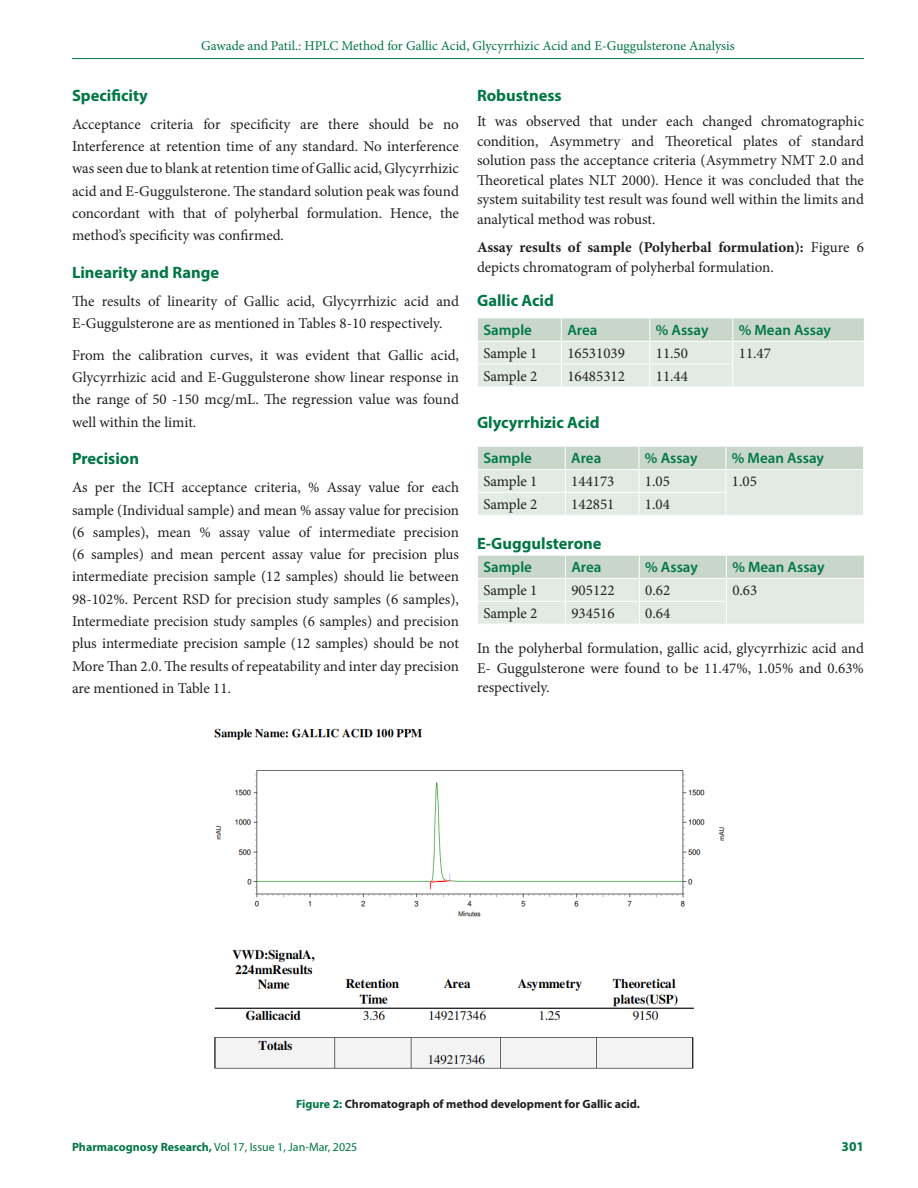
<style>
.page{position:relative;width:918px;height:1188px;background:#fff}
.page>*{position:absolute;margin:0;border:0;box-sizing:border-box;transform-origin:0 0}
.Heading_2{font:700 16.5px "Myriad Pro";color:#007645}
.Body_text__FO{font:15px/22.4px "Minion Pro";color:#231f20;text-align:justify}
.Body_text{font:15px/22.4px "Minion Pro";color:#231f20;text-align:justify}
.Table_Body{font:15px "Minion Pro";color:#231f20}
.Table_Header{font:600 15px "Myriad Pro";color:#007645}
.t1{font:13.5px "Minion Pro";color:#007645}
.t2{font:700 13.5px "Myriad Pro";color:#007645}
.Table_Caption{font:700 12px "Myriad Pro";color:#231f20}
.t3{font:12px "Myriad Pro";color:#007645}
.s1{font-weight:700}
.s2{color:#007645}
</style>
<div class="page">
<hr style="left:72px;top:58px;width:792px;height:1px;background:#007645">
<svg style="left:478px;top:318px;width:386px;height:69px"></svg>
<svg style="left:478px;top:446px;width:385px;height:69px"></svg>
<svg style="left:478px;top:555px;width:386px;height:69px"></svg>
<img style="left:214px;top:728px;width:511px;height:341px">
<p class="t1" style="left:201px;top:36px;width:535px">Gawade and Patil.: HPLC Method for Gallic Acid, Glycyrrhizic Acid and E-Guggulsterone Analysis</p>
<p class="Heading_2" style="left:72px;top:84px;width:77px">Specificity</p>
<p class="Body_text__FO" style="left:72px;top:113px;width:388px">Acceptance criteria for specificity are there should be no Interference at retention time of any standard. No interference was seen due to blank at retention time of Gallic acid, Glycyrrhizic acid and E-Guggulsterone. The standard solution peak was found concordant with that of polyherbal formulation. Hence, the method’s specificity was confirmed.</p>
<p class="Heading_2" style="left:72px;top:262px;width:149px">Linearity and Range</p>
<p class="Body_text__FO" style="left:72px;top:290px;width:389px">The results of linearity of Gallic acid, Glycyrrhizic acid and<br>E-Guggulsterone are as mentioned in Tables 8-10 respectively.</p>
<p class="Body_text" style="left:72px;top:344px;width:388px">From the calibration curves, it was evident that Gallic acid, Glycyrrhizic acid and E-Guggulsterone show linear response in the range of 50 -150 mcg/mL. The regression value was found well within the limit.</p>
<p class="Heading_2" style="left:72px;top:448px;width:69px">Precision</p>
<p class="Body_text__FO" style="left:72px;top:476px;width:389px">As per the ICH acceptance criteria, % Assay value for each sample (Individual sample) and mean % assay value for precision (6 samples), mean % assay value of intermediate precision (6 samples) and mean percent assay value for precision plus intermediate precision sample (12 samples) should lie between 98-102%. Percent RSD for precision study samples (6 samples), Intermediate precision study samples (6 samples) and precision plus intermediate precision sample (12 samples) should be not More Than 2.0. The results of repeatability and inter day precision are mentioned in Table 11.</p>
<p class="Heading_2" style="left:477px;top:84px;width:86px">Robustness</p>
<p class="Body_text__FO" style="left:477px;top:112px;width:389px;line-height:19.5px">It was observed that under each changed chromatographic condition, Asymmetry and Theoretical plates of standard solution pass the acceptance criteria (Asymmetry NMT 2.0 and Theoretical plates NLT 2000). Hence it was concluded that the system suitability test result was found well within the limits and analytical method was robust.</p>
<p class="Body_text" style="left:477px;top:238px;width:389px;line-height:19.5px"><span class="s1">Assay results of sample (Polyherbal formulation):</span> Figure 6 depicts chromatogram of polyherbal formulation.</p>
<p class="Heading_2" style="left:477px;top:290px;width:78px">Gallic Acid</p>
<p class="Table_Header" style="left:483px;top:321px;width:50px">Sample</p>
<p class="Table_Header" style="left:567px;top:321px;width:32px">Area</p>
<p class="Table_Header" style="left:656px;top:321px;width:54px">% Assay</p>
<p class="Table_Header" style="left:739px;top:321px;width:94px">% Mean Assay</p>
<p class="Table_Body" style="left:483px;top:343px;width:56px">Sample 1</p>
<p class="Table_Body" style="left:567px;top:343px;width:59px">16531039</p>
<p class="Table_Body" style="left:656px;top:343px;width:34px">11.50</p>
<p class="Table_Body" style="left:739px;top:343px;width:34px">11.47</p>
<p class="Table_Body" style="left:483px;top:366px;width:56px">Sample 2</p>
<p class="Table_Body" style="left:567px;top:366px;width:59px">16485312</p>
<p class="Table_Body" style="left:656px;top:366px;width:34px">11.44</p>
<p class="Heading_2" style="left:477px;top:412px;width:124px">Glycyrrhizic Acid</p>
<p class="Table_Header" style="left:483px;top:449px;width:50px">Sample</p>
<p class="Table_Header" style="left:571px;top:449px;width:32px">Area</p>
<p class="Table_Header" style="left:645px;top:449px;width:54px">% Assay</p>
<p class="Table_Header" style="left:732px;top:449px;width:94px">% Mean Assay</p>
<p class="Table_Body" style="left:483px;top:472px;width:56px">Sample 1</p>
<p class="Table_Body" style="left:571px;top:472px;width:45px">144173</p>
<p class="Table_Body" style="left:645px;top:472px;width:27px">1.05</p>
<p class="Table_Body" style="left:732px;top:472px;width:27px">1.05</p>
<p class="Table_Body" style="left:483px;top:494px;width:56px">Sample 2</p>
<p class="Table_Body" style="left:571px;top:494px;width:45px">142851</p>
<p class="Table_Body" style="left:645px;top:494px;width:27px">1.04</p>
<p class="Heading_2" style="left:477px;top:533px;width:126px">E-Guggulsterone</p>
<p class="Table_Header" style="left:483px;top:558px;width:50px">Sample</p>
<p class="Table_Header" style="left:571px;top:558px;width:32px">Area</p>
<p class="Table_Header" style="left:645px;top:558px;width:54px">% Assay</p>
<p class="Table_Header" style="left:732px;top:558px;width:94px">% Mean Assay</p>
<p class="Table_Body" style="left:483px;top:580px;width:56px">Sample 1</p>
<p class="Table_Body" style="left:571px;top:580px;width:45px">905122</p>
<p class="Table_Body" style="left:645px;top:580px;width:27px">0.62</p>
<p class="Table_Body" style="left:732px;top:580px;width:27px">0.63</p>
<p class="Table_Body" style="left:483px;top:603px;width:56px">Sample 2</p>
<p class="Table_Body" style="left:571px;top:603px;width:45px">934516</p>
<p class="Table_Body" style="left:645px;top:603px;width:27px">0.64</p>
<p class="Body_text__FO" style="left:477px;top:639px;width:389px;line-height:19.5px">In the polyherbal formulation, gallic acid, glycyrrhizic acid and E- Guggulsterone were found to be 11.47%, 1.05% and 0.63% respectively.</p>
<p class="Table_Caption" style="left:296px;top:1096px;width:345px"><span class="s2">Figure 2:</span> Chromatograph of method development for Gallic acid.</p>
<p class="t3" style="left:72px;top:1139px;width:287px"><span class="s1">Pharmacognosy Research,</span> Vol 17, Issue 1, Jan-Mar, 2025</p>
<p class="t2" style="left:842px;top:1137px;width:24px">301</p>
</div>
